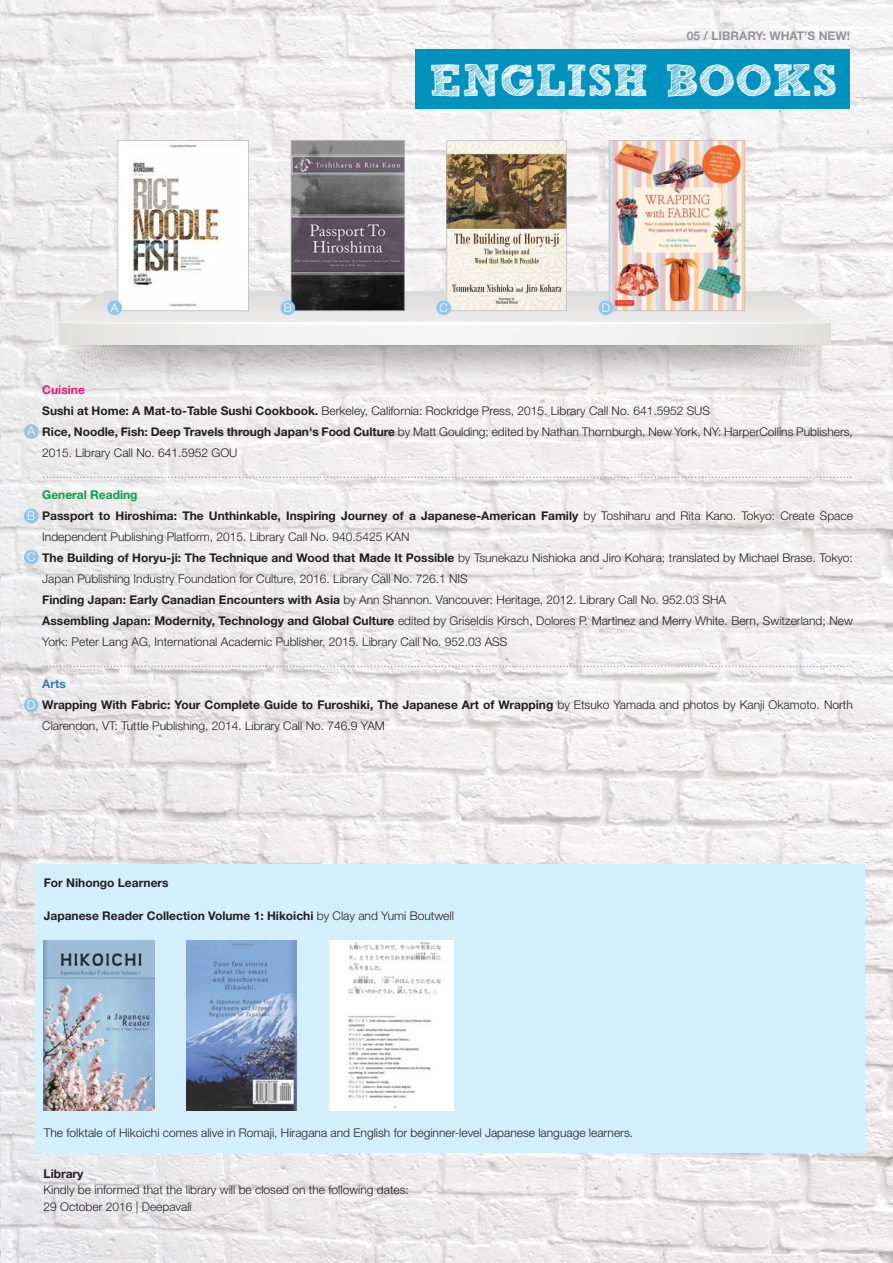
<style>
.page{position:relative;width:893px;height:1263px;background:#fff}
.page>*{position:absolute;margin:0;border:0;box-sizing:border-box;transform-origin:0 0}
.t1{font:45px "Sketch Rockwell";color:#fff}
.t2{font:300 12px/21px "Helvetica Neue";color:#231f20}
.t3{font:700 12px "Helvetica Neue";color:#231f20}
.t4{font:700 12px "Helvetica Neue";color:#939598}
.t5{font:300 12px "Helvetica Neue";color:#fff}
.s1{font-weight:700;color:#ed1977}
.s2{font-weight:700}
.s3{color:#939598}
.s4{font-weight:700;color:#0c9f49}
.s5{font-weight:700;color:#327ec1}
.s6{font-weight:300}
</style>
<div class="page">
<img style="left:1px;top:0;width:892px;height:1263px">
<img style="left:0;top:0;width:1px;height:1263px">
<div style="left:35px;top:865px;width:830px;height:288px;background:#d4effc"></div>
<div style="left:24px;top:509px;width:15px;height:14px;background:#92c5eb;border-radius:50%"></div>
<div style="left:24px;top:424px;width:15px;height:15px;background:#92c5eb;border-radius:50%"></div>
<div style="left:24px;top:550px;width:15px;height:14px;background:#92c5eb;border-radius:50%"></div>
<div style="left:24px;top:698px;width:15px;height:14px;background:#92c5eb;border-radius:50%"></div>
<img style="left:43px;top:323px;width:803px;height:74px">
<img style="left:48px;top:323px;width:793px;height:73px">
<img style="left:54px;top:323px;width:782px;height:72px">
<img style="left:59px;top:345px;width:771px;height:49px">
<img style="left:65px;top:345px;width:760px;height:48px">
<img style="left:70px;top:345px;width:750px;height:47px">
<img style="left:81px;top:345px;width:728px;height:46px">
<img style="left:86px;top:345px;width:718px;height:45px">
<img style="left:106px;top:345px;width:678px;height:35px">
<img style="left:107px;top:345px;width:675px;height:34px">
<div style="left:59px;top:323px;width:771px;height:22px;background:linear-gradient(to right,#efeeee,#efefee)"></div>
<hr style="left:59px;top:322px;width:771px;height:3px;background:#fff;border-radius:50%">
<div style="left:415px;top:49px;width:435px;height:59px;background:#0092bf"></div>
<img style="left:44px;top:940px;width:110px;height:170px">
<img style="left:187px;top:940px;width:110px;height:170px">
<img style="left:330px;top:940px;width:123px;height:170px">
<img style="left:56px;top:140px;width:771px;height:183px">
<div style="left:436px;top:300px;width:15px;height:15px;background:#92c5eb;border-radius:50%"></div>
<div style="left:599px;top:300px;width:14px;height:15px;background:#92c5eb;border-radius:50%"></div>
<div style="left:280px;top:300px;width:15px;height:15px;background:#92c5eb;border-radius:50%"></div>
<p class="t4" style="left:687px;top:31px;width:165px">05 / LIBRARY: WHAT’S NEW!</p>
<p class="t1" style="left:429px;top:64px;width:410px">ENGLISH BOOKS</p>
<p class="t5" style="left:111px;top:303px;width:9px">A</p>
<p class="t5" style="left:284px;top:303px;width:10px">B</p>
<p class="t5" style="left:439px;top:303px;width:10px">C</p>
<p class="t5" style="left:602px;top:303px;width:10px">D</p>
<p class="t2" style="left:42px;top:380px;width:812px"><span class="s1">Cuisine<br></span><span class="s2">Sushi at Home: A Mat-to-Table Sushi Cookbook.</span> Berkeley, California: Rockridge Press, 2015. Library Call No. 641.5952 SUS<br><span class="s2">Rice, Noodle, Fish: Deep Travels through Japan's Food Culture</span> by Matt Goulding; edited by Nathan Thornburgh. New York, NY: HarperCollins Publishers, 2015. Library Call No. 641.5952 GOU <span class="s3">................................................................................................................................................................................................................................................<br></span><span class="s4">General Reading<br></span><span class="s2">Passport to Hiroshima: The Unthinkable, Inspiring Journey of a Japanese-American Family</span> by Toshiharu and Rita Kano. Tokyo: Create Space Independent Publishing Platform, 2015. Library Call No. 940.5425 KAN<br><span class="s2">The Building of Horyu-ji: The Technique and Wood that Made It Possible</span> by Tsunekazu Nishioka and Jiro Kohara; translated by Michael Brase. Tokyo:<br>Japan Publishing Industry Foundation for Culture, 2016. Library Call No. 726.1 NIS<br><span class="s2">Finding Japan: Early Canadian Encounters with Asia</span> by Ann Shannon. Vancouver: Heritage, 2012. Library Call No. 952.03 SHA<br><span class="s2">Assembling Japan: Modernity, Technology and Global Culture</span> edited by Griseldis Kirsch, Dolores P. Martinez and Merry White. Bern, Switzerland; New York: Peter Lang AG, International Academic Publisher, 2015. Library Call No. 952.03 ASS <span class="s3">................................................................................................................................................................................................................................................<br></span><span class="s5">Arts<br></span><span class="s2">Wrapping With Fabric: Your Complete Guide to Furoshiki, The Japanese Art of Wrapping</span> by Etsuko Yamada and photos by Kanji Okamoto. North Clarendon, VT: Tuttle Publishing, 2014. Library Call No. 746.9 YAM</p>
<p class="t5" style="left:28px;top:427px;width:9px">A</p>
<p class="t5" style="left:27px;top:511px;width:10px">B</p>
<p class="t5" style="left:27px;top:552px;width:10px">C</p>
<p class="t5" style="left:27px;top:700px;width:10px">D</p>
<p class="t3" style="left:44px;top:878px;width:126px">For Nihongo Learners</p>
<p class="t3" style="left:44px;top:911px;width:412px">Japanese Reader Collection Volume 1: Hikoichi <span class="s6">by Clay and Yumi Boutwell</span></p>
<p class="t2" style="left:44px;top:1123px;width:591px">The folktale of Hikoichi comes alive in Romaji, Hiragana and English for beginner-level Japanese language learners.</p>
<p class="t2" style="left:44px;top:1166px;width:367px;line-height:16.5px"><span class="s2">Library<br></span>Kindly be informed that the library will be closed on the following dates:<br>29 October 2016 | Deepavali</p>
</div>
